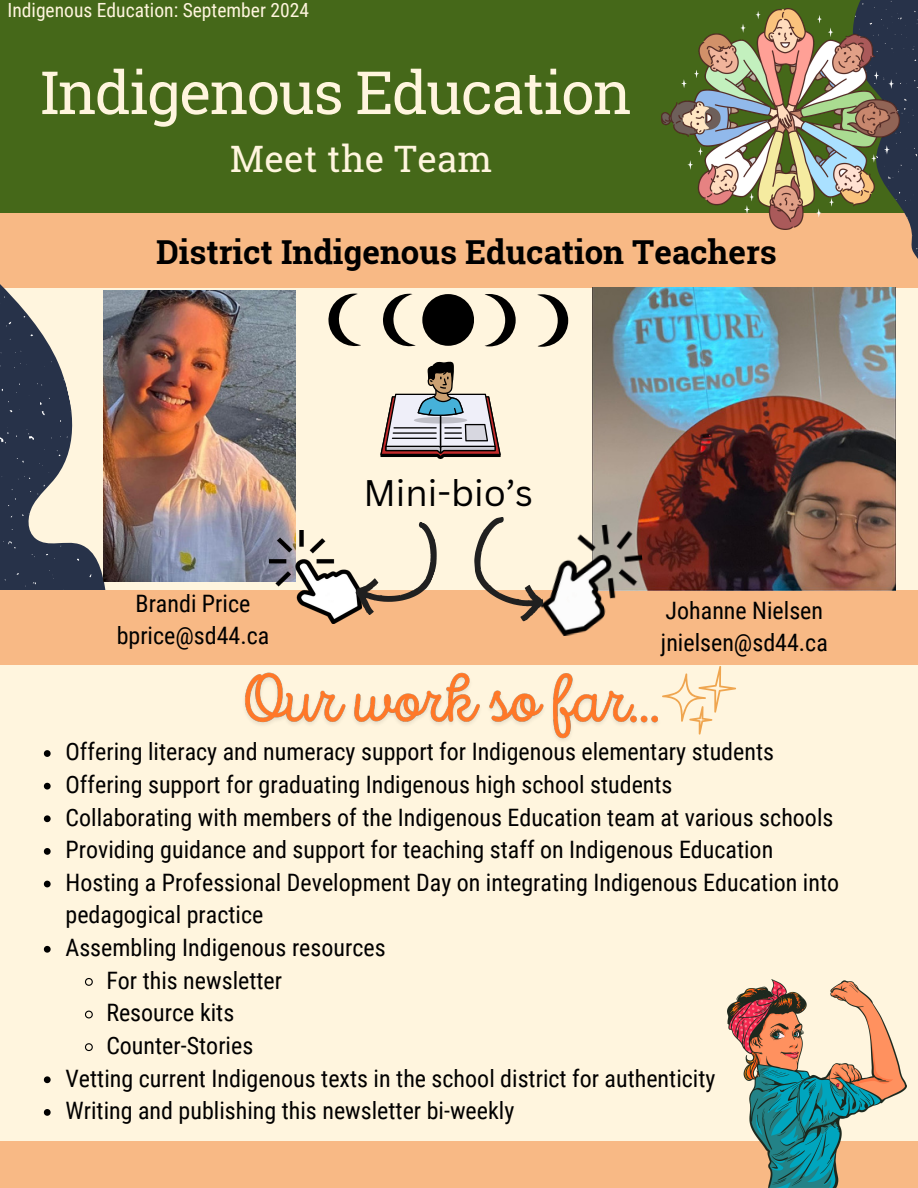
<style>
.page{position:relative;width:918px;height:1188px;background:#fff5de}
.page>*{position:absolute;margin:0;border:0;box-sizing:border-box;transform-origin:0 0}
.t1{font:59.55px "Roboto Slab";letter-spacing:-.025em;color:#fff5de}
.t2{font:36.45px "Roboto Slab";letter-spacing:.01em;color:#fff5de}
.t3{font:36px "Canva Sans";color:#000}
.t4{font:700 33px "Roboto Slab";color:#000}
.t5{font:24px/32.7px "Roboto Condensed";color:#000}
.t6{font:19.5px "Roboto Condensed";color:#fff5de}
</style>
<div class="page">
<div style="left:0;top:0;width:918px;height:214px;background:#456819"></div>
<div style="left:0;top:214px;width:918px;height:74px;background:#f8b985"></div>
<svg style="left:857px;top:0;width:61px;height:259px"></svg>
<img style="left:662px;top:8px;width:237px;height:222px">
<svg style="left:0;top:284px;width:106px;height:306px;fill:#273249"></svg>
<svg style="left:45px;top:362px;width:7px;height:5px"></svg>
<svg style="left:42px;top:411px;width:3px;height:5px"></svg>
<svg style="left:0;top:296px;width:6px;height:8px"></svg>
<svg style="left:27px;top:429px;width:7px;height:12px"></svg>
<svg style="left:18px;top:476px;width:12px;height:4px"></svg>
<svg style="left:15px;top:351px;width:6px;height:2px"></svg>
<svg style="left:17px;top:458px;width:7px;height:5px"></svg>
<svg style="left:37px;top:383px;width:5px;height:3px"></svg>
<svg style="left:10px;top:409px;width:10px;height:4px"></svg>
<svg style="left:14px;top:363px;width:13px;height:5px"></svg>
<svg style="left:22px;top:513px;width:8px;height:4px"></svg>
<svg style="left:3px;top:541px;width:13px;height:7px"></svg>
<svg style="left:49px;top:570px;width:5px;height:9px"></svg>
<svg style="left:0;top:428px;width:9px;height:15px"></svg>
<svg style="left:39px;top:463px;width:4px;height:3px"></svg>
<svg style="left:6px;top:322px;width:6px;height:5px"></svg>
<svg style="left:57px;top:450px;width:4px;height:6px"></svg>
<div style="left:0;top:590px;width:918px;height:75px;background:#f8b985"></div>
<img style="left:593px;top:288px;width:303px;height:302px">
<div style="left:0;top:1142px;width:918px;height:46px;background:#f8b985"></div>
<img style="left:728px;top:980px;width:179px;height:208px">
<svg style="left:666px;top:666px;width:70px;height:69px"></svg>
<img style="left:544px;top:521px;width:106px;height:115px">
<img style="left:103px;top:290px;width:192px;height:292px">
<img style="left:269px;top:531px;width:80px;height:92px">
<svg style="left:328px;top:293px;width:241px;height:166px"></svg>
<svg style="left:349px;top:522px;width:88px;height:94px"></svg>
<svg style="left:44px;top:750px;width:7px;height:7px"></svg>
<svg style="left:44px;top:783px;width:7px;height:7px"></svg>
<svg style="left:44px;top:815px;width:7px;height:7px"></svg>
<svg style="left:44px;top:848px;width:7px;height:7px"></svg>
<svg style="left:44px;top:881px;width:7px;height:6px"></svg>
<svg style="left:44px;top:946px;width:7px;height:7px"></svg>
<svg style="left:85px;top:978px;width:8px;height:8px"></svg>
<svg style="left:84px;top:1010px;width:9px;height:9px"></svg>
<svg style="left:85px;top:1043px;width:8px;height:9px"></svg>
<svg style="left:44px;top:1076px;width:7px;height:7px"></svg>
<svg style="left:44px;top:1109px;width:7px;height:7px"></svg>
<img style="left:244px;top:672px;width:422px;height:69px">
<svg style="left:474px;top:517px;width:70px;height:105px"></svg>
<p class="t6" style="left:8px;top:-1px;width:303px">Indigenous Education: September 2024</p>
<p class="t1" style="left:40px;top:52px;width:593px">Indigenous Education</p>
<p class="t2" style="left:230px;top:134px;width:263px">Meet the Team</p>
<p class="t4" style="left:156px;top:229px;width:622px">District Indigenous Education Teachers</p>
<p class="t5" style="left:117px;top:587px;width:154px;text-align:center">Brandi Price bprice@sd44.ca</p>
<p class="t3" style="left:363px;top:468px;width:171px">Mini-bio’s</p>
<p class="t5" style="left:661px;top:594px;width:168px">Johanne Nielsen jnielsen@sd44.ca</p>
<p class="t5" style="left:66px;top:736px;width:710px">Offering literacy and numeracy support for Indigenous elementary students</p>
<p class="t5" style="left:66px;top:768px;width:608px">Offering support for graduating Indigenous high school students</p>
<h4 class="t5" style="left:66px;top:801px;width:769px">Collaborating with members of the Indigenous Education team at various schools</h4>
<p class="t5" style="left:66px;top:834px;width:709px">Providing guidance and support for teaching staff on Indigenous Education</p>
<p class="t5" style="left:66px;top:866px;width:775px">Hosting a Professional Development Day on integrating Indigenous Education into pedagogical practice</p>
<p class="t5" style="left:66px;top:931px;width:322px">Assembling Indigenous resources</p>
<p class="t5" style="left:106px;top:964px;width:177px">For this newsletter</p>
<h5 class="t5" style="left:106px;top:997px;width:129px">Resource kits</h5>
<h5 class="t5" style="left:106px;top:1029px;width:148px">Counter-Stories</h5>
<p class="t5" style="left:66px;top:1062px;width:651px">Vetting current Indigenous texts in the school district for authenticity</p>
<p class="t5" style="left:66px;top:1095px;width:450px">Writing and publishing this newsletter bi-weekly</p>
</div>
